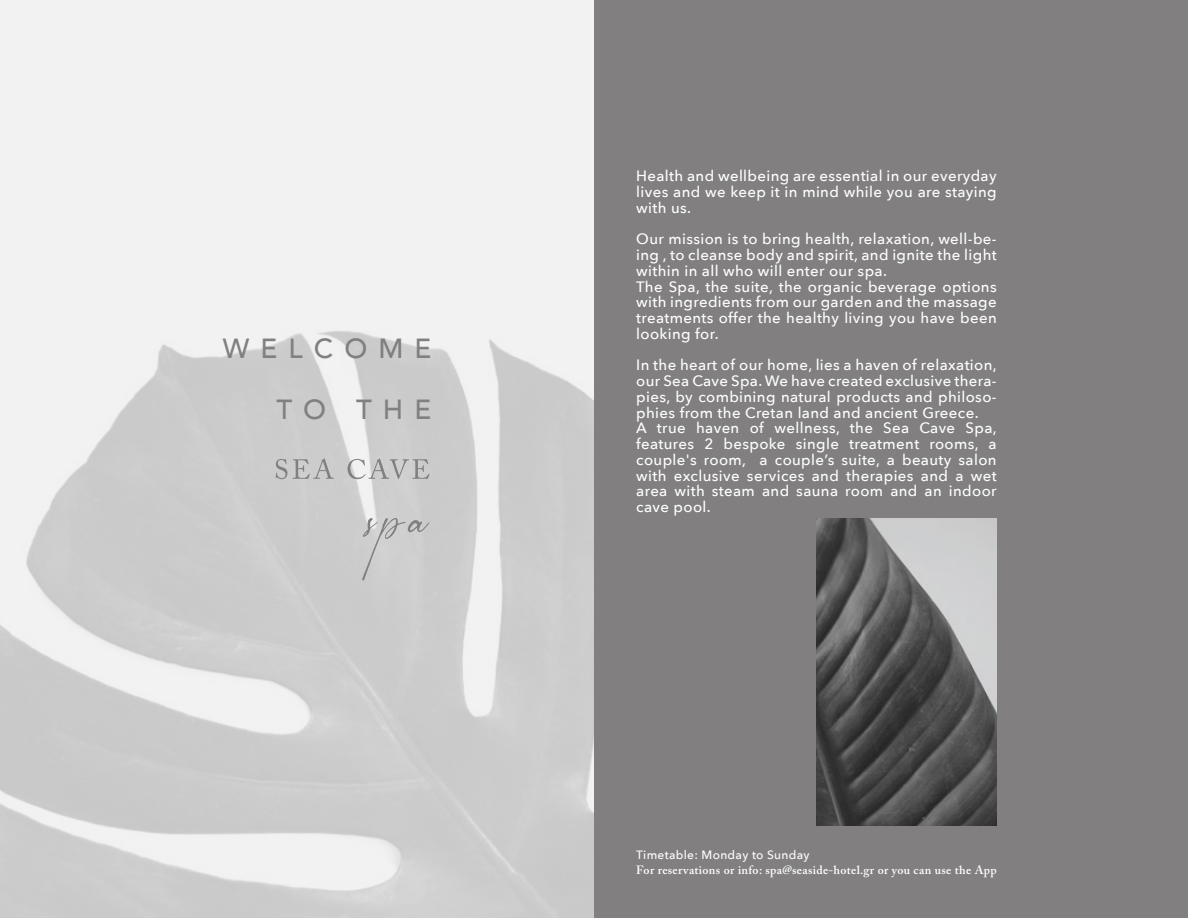
<style>
.page{position:relative;width:1188px;height:918px;background:#fff}
.page>*{position:absolute;margin:0;border:0;box-sizing:border-box;transform-origin:0 0}
.t1{font:500 27.6px "Avenir";letter-spacing:.4em;color:#817f80}
.t2{font:500 15px/15.8px "Avenir Next";letter-spacing:.025em;color:#fff}
.t3{font:600 12px "Adobe Caslon Pro";letter-spacing:.025em;color:#fff}
.t4{font:500 12px "Avenir Next";letter-spacing:.025em;color:#fff}
</style>
<div class="page">
<svg style="left:0;top:0;width:594px;height:918px;fill:#eeedee"></svg>
<svg style="left:362px;top:518px;width:67px;height:62px;background:#c8c7c8"></svg>
<svg style="left:276px;top:459px;width:11px;height:20px"></svg>
<svg style="left:293px;top:458px;width:41px;height:21px"></svg>
<svg style="left:348px;top:458px;width:81px;height:21px"></svg>
<div style="left:594px;top:0;width:594px;height:918px;background:#817f80"></div>
<img style="left:817px;top:518px;width:180px;height:307px">
<h1 class="t1" style="left:223px;top:325px;width:210px">WELCOME</h1>
<h1 class="t1" style="left:276px;top:386px;width:156px">TO THE</h1>
<p class="t2" style="left:636px;top:168px;width:362px;text-align:justify">Health and wellbeing are essential in our everyday lives and we keep it in mind while you are staying with us.</p>
<p class="t2" style="left:636px;top:231px;width:362px">Our mission is to bring health, relaxation, well-be&shy;ing , to cleanse body and spirit, and ignite the light within in all who will enter our spa.<br>The Spa, the suite, the organic beverage options with ingredients from our garden and the massage treatments offer the healthy living you have been looking for.</p>
<p class="t2" style="left:636px;top:357px;width:362px">In the heart of our home, lies a haven of relaxation, our Sea Cave Spa. We have created exclusive thera&shy;pies, by combining natural products and philoso&shy;phies from the Cretan land and ancient Greece.<br>A true haven of wellness, the Sea Cave Spa, features 2 bespoke single treatment rooms, a couple's room, a couple’s suite, a beauty salon with exclusive services and therapies and a wet area with steam and sauna room and an indoor cave pool.</p>
<p class="t4" style="left:636px;top:844px;width:175px">Timetable: Monday to Sunday</p>
<p class="t3" style="left:636px;top:863px;width:362px">For reservations or info: spa@seaside-hotel.gr or you can use the App</p>
</div>
